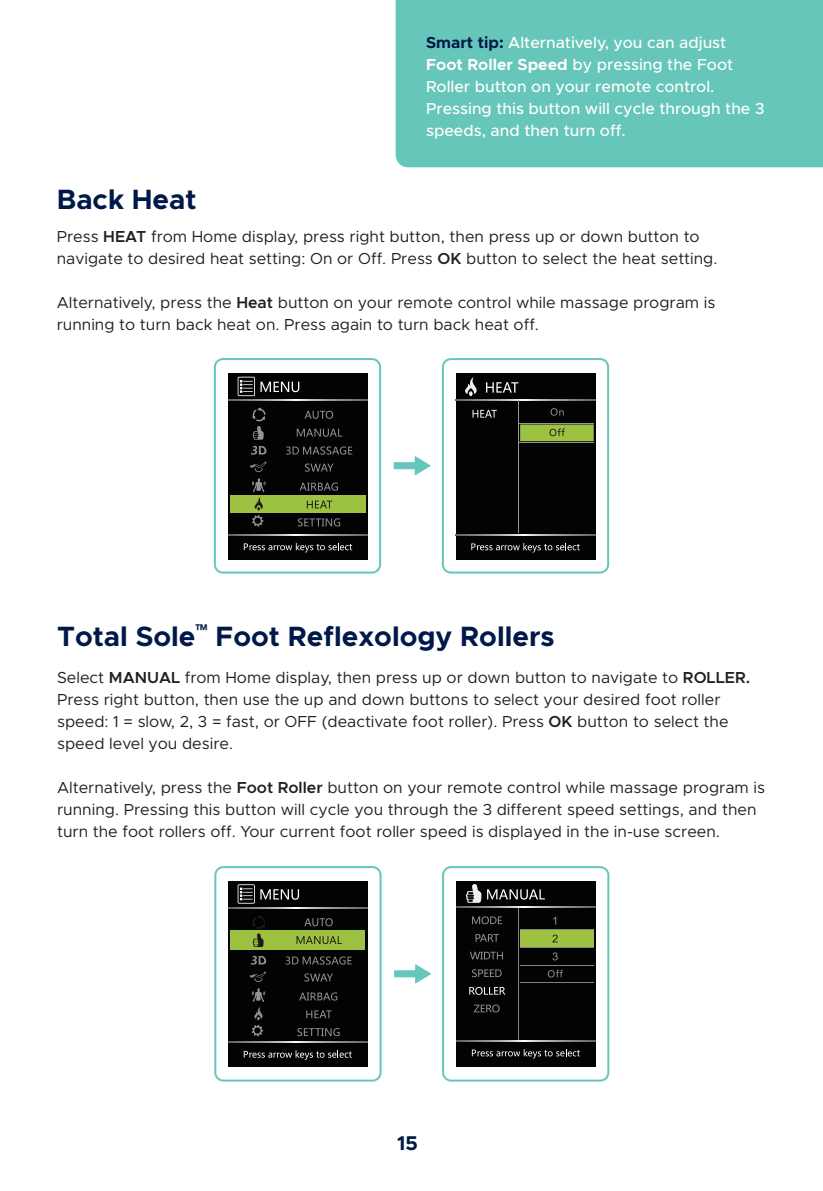
<style>
.page{position:relative;width:823px;height:1191px;background:#fff}
.page>*{position:absolute;margin:0;border:0;box-sizing:border-box;transform-origin:0 0}
.t1{font:700 28px "Metropolis";color:#001948}
.t2{font:700 20px "Metropolis";color:#001948}
.Paragraph_body_text{font:16px/22px "Metropolis";color:#231f20}
.Paragraph_body_text-2{font:500 16px/22px "Metropolis";color:#fff}
.s1{font-weight:700;color:#001948}
.s2{font-weight:700}
.s3{font-weight:600}
</style>
<div class="page">
<svg style="left:394px;top:964px;width:37px;height:19px"></svg>
<svg style="left:214px;top:866px;width:167px;height:215px"></svg>
<svg style="left:442px;top:866px;width:167px;height:215px"></svg>
<svg style="left:213px;top:358px;width:396px;height:216px"></svg>
<div style="left:395px;top:0;width:427px;height:168px;background:#65c6b9"></div>
<p class="t1" style="left:57px;top:182px;width:141px">Back Heat</p>
<p class="Paragraph_body_text-2" style="left:426px;top:31px;width:340px"><span class="s1">Smart tip:</span> Alternatively, you can adjust <span class="s2">Foot Roller Speed</span> by pressing the Foot Roller button on your remote control.<br>Pressing this button will cycle through the 3 speeds, and then turn off.</p>
<p class="Paragraph_body_text" style="left:57px;top:226px;width:662px">Press <span class="s3">HEAT</span> from Home display, press right button, then press up or down button to navigate to desired heat setting: On or Off. Press <span class="s3">OK</span> button to select the heat setting.</p>
<p class="Paragraph_body_text" style="left:57px;top:292px;width:659px">Alternatively, press the <span class="s3">Heat</span> button on your remote control while massage program is running to turn back heat on. Press again to turn back heat off.</p>
<p class="t1" style="left:57px;top:618px;width:498px">Total Sole<sup>™</sup> Foot Reflexology Rollers</p>
<p class="Paragraph_body_text" style="left:57px;top:666px;width:694px">Select <span class="s3">MANUAL</span> from Home display, then press up or down button to navigate to <span class="s3">ROLLER.<br></span>Press right button, then use the up and down buttons to select your desired foot roller speed: 1 = slow, 2, 3 = fast, or OFF (deactivate foot roller). Press <span class="s3">OK</span> button to select the speed level you desire.</p>
<p class="Paragraph_body_text" style="left:57px;top:776px;width:709px">Alternatively, press the <span class="s3">Foot Roller</span> button on your remote control while massage program is running. Pressing this button will cycle you through the 3 different speed settings, and then turn the foot rollers off. Your current foot roller speed is displayed in the in-use screen.</p>
<p class="t2" style="left:397px;top:1130px;width:22px">15</p>
</div>
